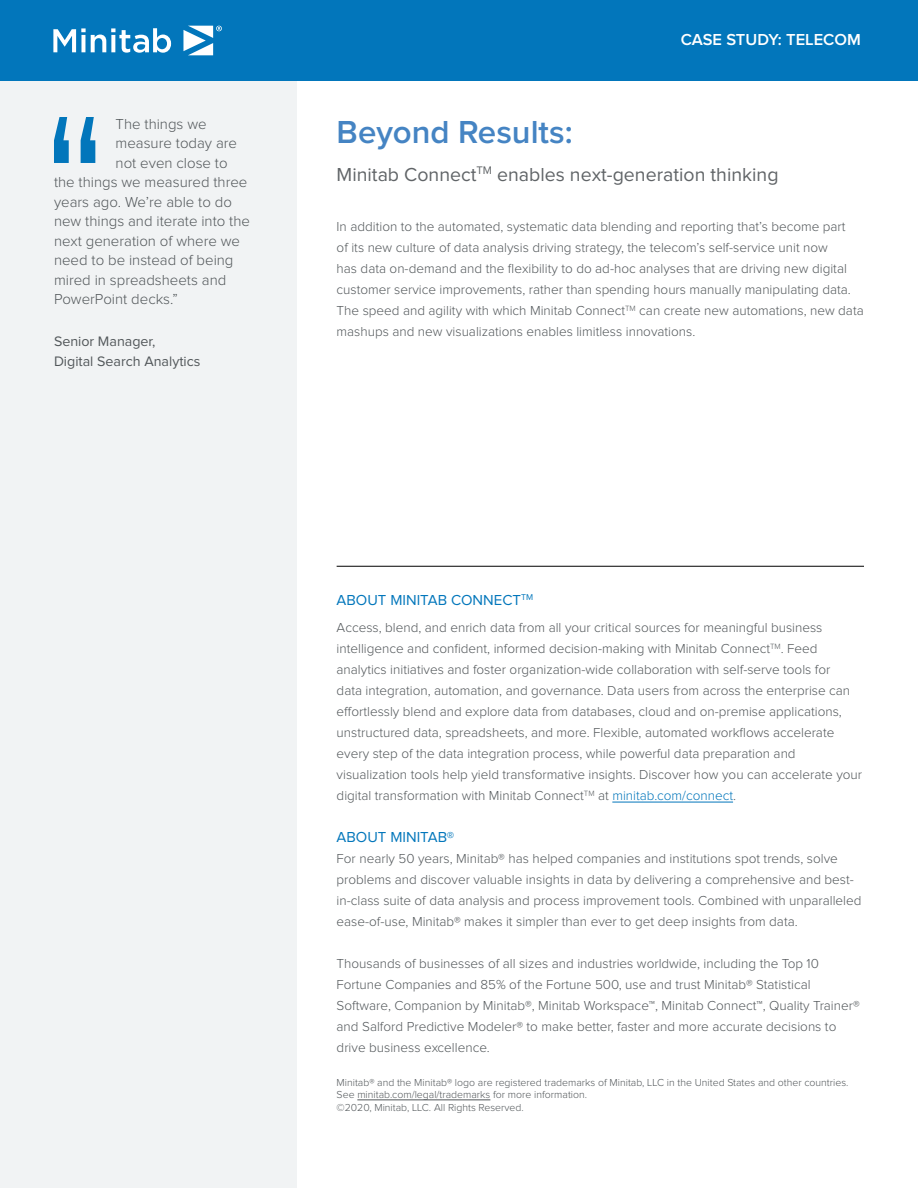
<style>
.page{position:relative;width:918px;height:1188px;background:#fff}
.page>*{position:absolute;margin:0;border:0;box-sizing:border-box;transform-origin:0 0}
.t1{font:600 33px "Proxima Nova";color:#4584c3}
.t2{font:19.5px "Proxima Nova";color:#606467}
.t3{font:600 16.5px "Proxima Nova";color:#fff}
.t4{font:300 15px "Proxima Nova";color:#52575a}
.t5{font:15px "Proxima Nova";color:#0276bb}
.t6{font:14.25px/19.5px "Proxima Nova";color:#52575a}
.t7{font:300 13.5px/21px "Proxima Nova";color:#52575a}
.t8{font:300 10.5px/12.6px "Proxima Nova";color:#52575a}
.s1{color:#0276bb}
</style>
<div class="page">
<div style="left:0;top:81px;width:297px;height:1107px;background:#f1f3f4"></div>
<div style="left:0;top:0;width:918px;height:81px;background:#0276bb"></div>
<svg style="left:183px;top:26px;width:39px;height:29px"></svg>
<svg style="left:53px;top:28px;width:118px;height:25px"></svg>
<hr style="left:612px;top:802px;width:121px;height:1px;background:#0276bb">
<hr style="left:357px;top:1100px;width:133px;height:1px;background:#52575a">
<hr style="left:337px;top:566px;width:527px;height:1px;background:#000">
<svg style="left:54px;top:117px;width:41px;height:46px"></svg>
<p class="t4" style="left:116px;top:117px;width:93px">The things we</p>
<p class="t4" style="left:116px;top:136px;width:123px">measure today are</p>
<p class="t4" style="left:116px;top:156px;width:114px">not even close to</p>
<p class="t4" style="left:54px;top:175px;width:195px">the things we measured three</p>
<p class="t4" style="left:54px;top:195px;width:180px">years ago. We’re able to do</p>
<p class="t4" style="left:54px;top:214px;width:198px">new things and iterate into the</p>
<p class="t4" style="left:54px;top:234px;width:188px">next generation of where we</p>
<p class="t4" style="left:54px;top:253px;width:181px">need to be instead of being</p>
<p class="t4" style="left:54px;top:273px;width:174px">mired in spreadsheets and</p>
<p class="t4" style="left:54px;top:292px;width:125px">PowerPoint decks.”</p>
<p class="t6" style="left:54px;top:332px;width:148px">Senior Manager,<br>Digital Search Analytics</p>
<p class="t3" style="left:681px;top:30px;width:182px">CASE STUDY: TELECOM</p>
<h1 class="t1" style="left:337px;top:113px;width:238px">Beyond Results:</h1>
<h2 class="t2" style="left:337px;top:165px;width:443px">Minitab Connect<sup>TM</sup> enables next-generation thinking</h2>
<p class="t7" style="left:337px;top:217px;width:529px">In addition to the automated, systematic data blending and reporting that’s become part<br>of its new culture of data analysis driving strategy, the telecom’s self-service unit now<br>has data on-demand and the flexibility to do ad-hoc analyses that are driving new digital customer service improvements, rather than spending hours manually manipulating data.<br>The speed and agility with which Minitab Connect<sup>TM</sup> can create new automations, new data mashups and new visualizations enables limitless innovations.</p>
<p class="t5" style="left:337px;top:593px;width:198px">ABOUT MINITAB CONNECT<sup>TM</sup></p>
<p class="t7" style="left:337px;top:618px;width:527px">Access, blend, and enrich data from all your critical sources for meaningful business intelligence and confident, informed decision-making with Minitab Connect<sup>TM</sup>. Feed analytics initiatives and foster organization-wide collaboration with self-serve tools for<br>data integration, automation, and governance. Data users from across the enterprise can effortlessly blend and explore data from databases, cloud and on-premise applications, unstructured data, spreadsheets, and more. Flexible, automated workflows accelerate every step of the data integration process, while powerful data preparation and visualization tools help yield transformative insights. Discover how you can accelerate your digital transformation with Minitab Connect<sup>TM</sup> at <span class="s1">minitab.com/connect</span>.</p>
<p class="t5" style="left:337px;top:830px;width:119px">ABOUT MINITAB®</p>
<p class="t7" style="left:337px;top:849px;width:526px">For nearly 50 years, Minitab® has helped companies and institutions spot trends, solve problems and discover valuable insights in data by delivering a comprehensive and best&shy;in-class suite of data analysis and process improvement tools. Combined with unparalleled ease-of-use, Minitab® makes it simpler than ever to get deep insights from data.</p>
<p class="t7" style="left:337px;top:954px;width:525px">Thousands of businesses of all sizes and industries worldwide, including the Top 10<br>Fortune Companies and 85% of the Fortune 500, use and trust Minitab® Statistical Software, Companion by Minitab®, Minitab Workspace™, Minitab Connect™, Quality Trainer® and Salford Predictive Modeler® to make better, faster and more accurate decisions to drive business excellence.</p>
<p class="t8" style="left:337px;top:1077px;width:513px">Minitab® and the Minitab® logo are registered trademarks of Minitab, LLC in the United States and other countries.<br>See minitab.com/legal/trademarks for more information.<br>©2020, Minitab, LLC. All Rights Reserved.</p>
</div>
